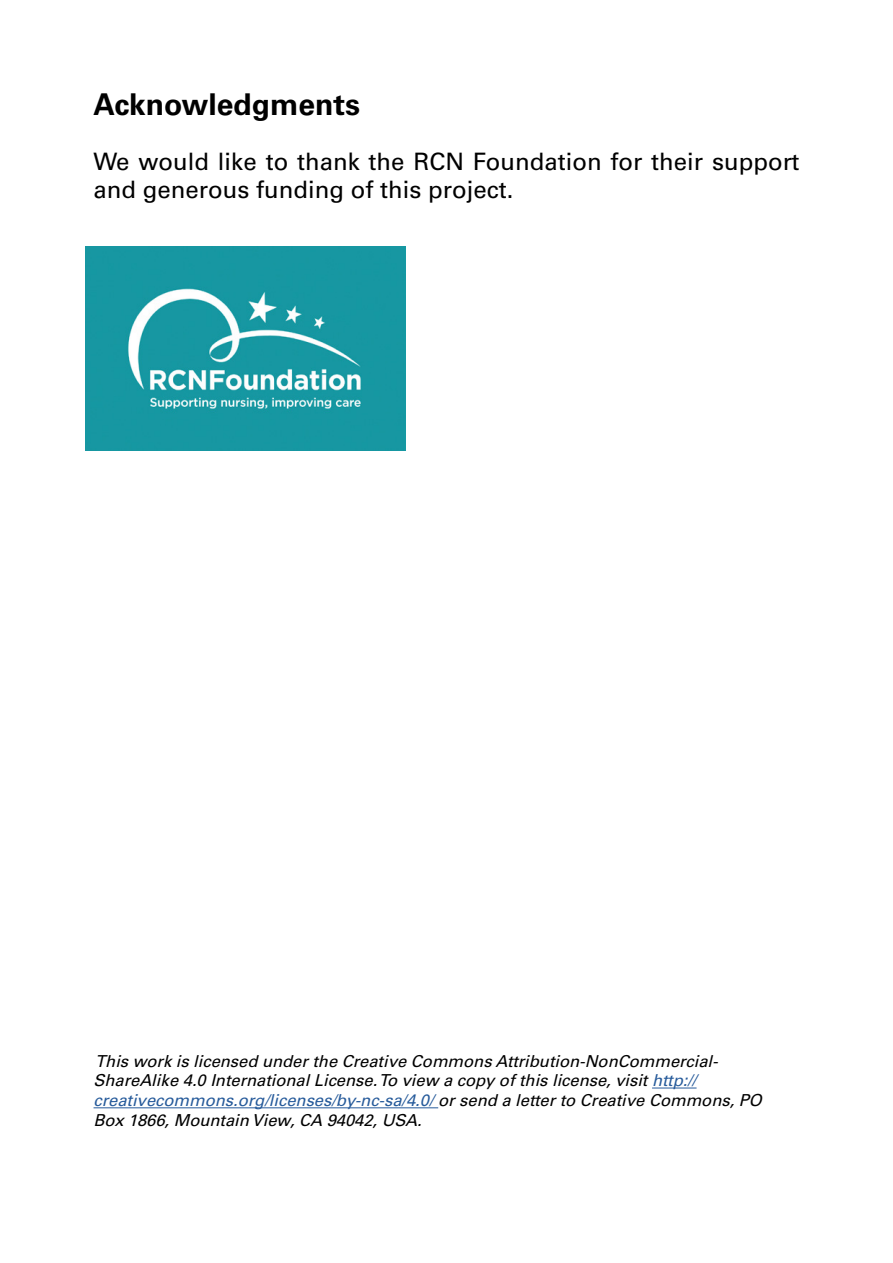
<style>
.page{position:relative;width:893px;height:1263px;background:#fff}
.page>*{position:absolute;margin:0;border:0;box-sizing:border-box;transform-origin:0 0}
.t1{font:700 30px "Univers LT Std";color:#000}
.t2{font:24px/28.8px "Univers LT Std";color:#000}
.t3{font:italic 16.5px/19.8px "Univers LT Std";color:#000}
.s1{color:#275b9b}
</style>
<div class="page">
<hr style="left:652px;top:1087px;width:45px;height:1px;background:#275b9b">
<hr style="left:94px;top:1107px;width:344px;height:1px;background:#275b9b">
<img style="left:85px;top:247px;width:320px;height:204px">
<h1 class="t1" style="left:94px;top:87px;width:268px">Acknowledgments</h1>
<h2 class="t2" style="left:94px;top:147px;width:707px">We would like to thank the RCN Foundation for their support and generous funding of this project.</h2>
<p class="t3" style="left:94px;top:1051px;width:674px">Thisworkislicensed underthe Creative CommonsAttribution-NonCommercial-ShareAlike 4.0 InternationalLicense.To view a copy ofthislicense,visit<span class="s1">http:// creativecommons.org/licenses/by-nc-sa/4.0/</span>orsend a letterto Creative Commons,PO Box 1866,Mountain View,CA 94042,USA.</p>
</div>
